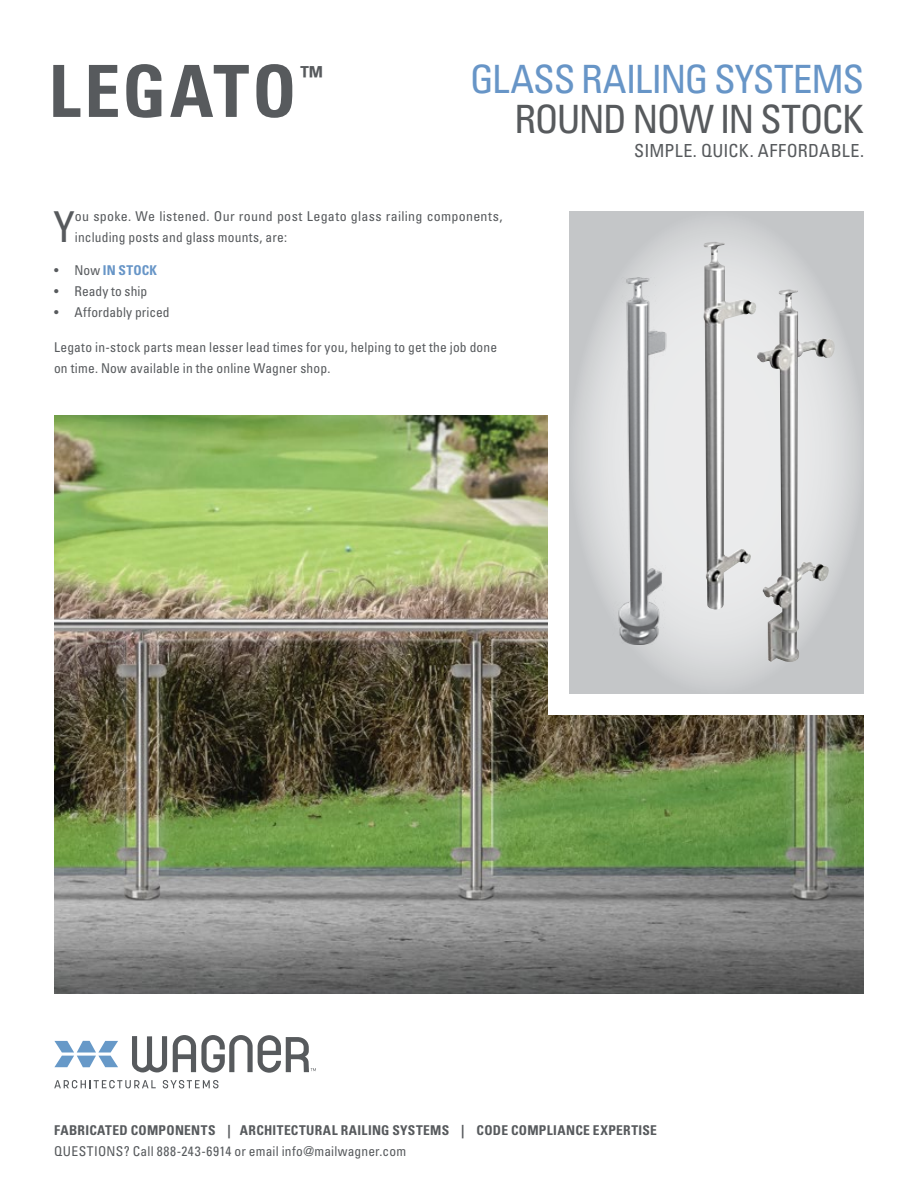
<style>
.page{position:relative;width:918px;height:1188px;background:#fff}
.page>*{position:absolute;margin:0;border:0;box-sizing:border-box;transform-origin:0 0}
.t1{font:700 condensed 72px "Univers LT Std";letter-spacing:.045em;color:#575a5d}
.t2{font:condensed 42.6px "Univers LT Std";color:#575a5d}
.t3{font:condensed 39px "Univers LT Std";letter-spacing:-.025em;color:#6795c7}
.t4{font:condensed 39px "Univers LT Std";letter-spacing:-.045em;color:#575a5d}
.t5{font:700 condensed 26.25px "Univers LT Std";color:#575a5d}
.t6{font:condensed 18px "Univers LT Std";letter-spacing:.015em;color:#575a5d}
.t7{font:condensed 13.5px/21px "Univers LT Std";letter-spacing:.015em;color:#575a5d}
.t8{font:condensed 13.5px/21px "Univers LT Std";letter-spacing:.015em;color:#575a5d;scale:1.04 1}
.t9{font:700 condensed 13.5px "Univers LT Std";letter-spacing:.025em;color:#575a5d}
.t10{font:700 condensed 13.5px "Univers LT Std";letter-spacing:.015em;color:#6795c7}
.s1{font-weight:400;color:#575a5d}
</style>
<div class="page">
<img style="left:54px;top:415px;width:810px;height:579px">
<div style="left:548px;top:186px;width:339px;height:529px;background:#fff"></div>
<svg style="left:569px;top:212px;width:295px;height:481px;background:#d0d1d3"></svg>
<svg style="left:132px;top:1036px;width:35px;height:36px"></svg>
<svg style="left:54px;top:1041px;width:64px;height:26px"></svg>
<svg style="left:173px;top:1035px;width:143px;height:38px"></svg>
<svg style="left:54px;top:1080px;width:102px;height:8px"></svg>
<svg style="left:163px;top:1080px;width:56px;height:8px"></svg>
<img style="left:613px;top:277px;width:60px;height:368px">
<img style="left:702px;top:242px;width:54px;height:368px">
<img style="left:756px;top:289px;width:80px;height:376px">
<h1 class="t1" style="left:49px;top:47px;width:249px">LEGATO</h1>
<h3 class="t5" style="left:300px;top:60px;width:24px">™</h3>
<h3 class="t3" style="left:470px;top:54px;width:395px">GLASS RAILING SYSTEMS</h3>
<h3 class="t4" style="left:514px;top:95px;width:351px">ROUND NOW IN STOCK</h3>
<h3 class="t6" style="left:634px;top:139px;width:231px">SIMPLE. QUICK. AFFORDABLE.</h3>
<h2 class="t2" style="left:54px;top:200px;width:23px">Y</h2>
<p class="t8" style="left:75px;top:206px;width:413px">ou spoke. We listened. Our round post Legato glass railing components, including posts and glass mounts, are:</p>
<p class="t10" style="left:54px;top:262px;width:104px"><span class="s1">• Now</span> IN STOCK</p>
<p class="t7" style="left:54px;top:281px;width:95px">• Ready to ship</p>
<p class="t7" style="left:54px;top:302px;width:117px">• Affordably priced</p>
<p class="t7" style="left:54px;top:337px;width:445px">Legato in-stock parts mean lesser lead times for you, helping to get the job done on time. Now available in the online Wagner shop.</p>
<p class="t9" style="left:54px;top:1121px;width:604px">FABRICATED COMPONENTS | ARCHITECTURAL RAILING SYSTEMS | CODE COMPLIANCE EXPERTISE</p>
<p class="t7" style="left:54px;top:1140px;width:353px">QUESTIONS? Call 888-243-6914 or email info@mailwagner.com</p>
</div>
